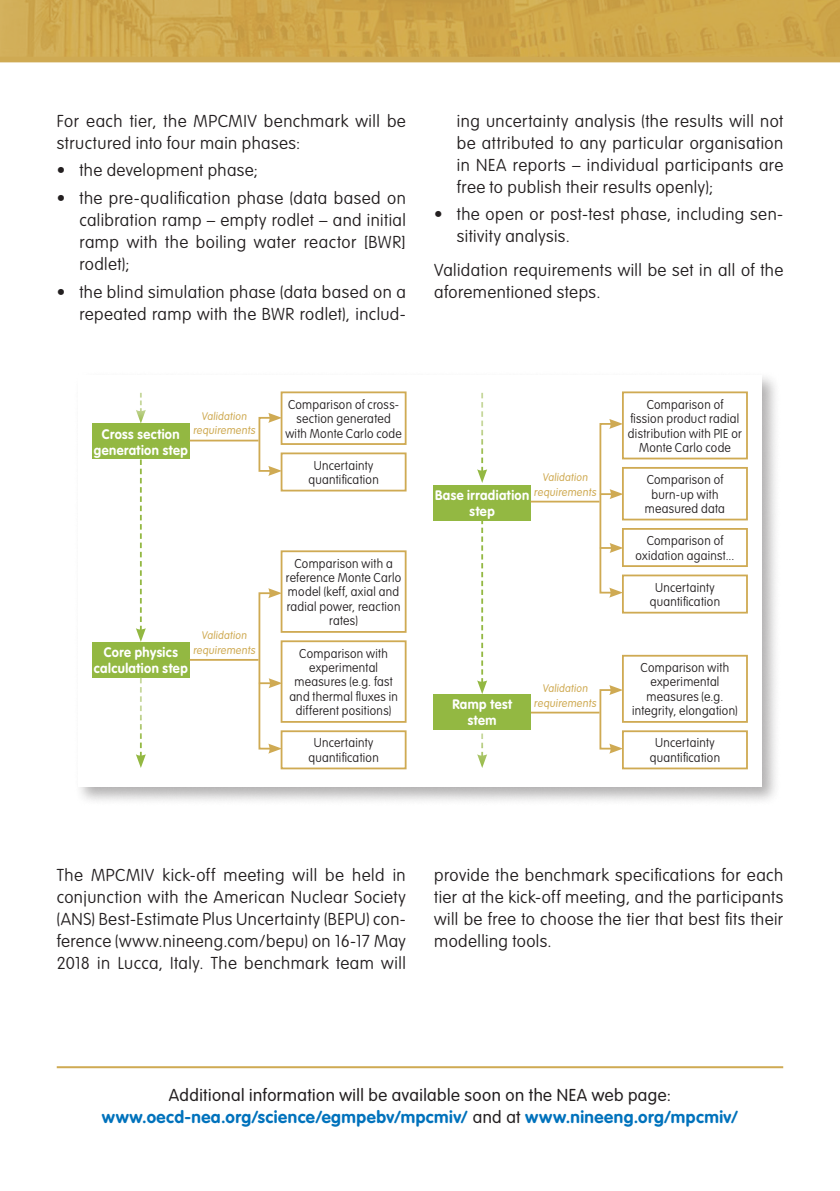
<style>
.page{position:relative;width:840px;height:1191px;background:#fff}
.page>*{position:absolute;margin:0;border:0;box-sizing:border-box;transform-origin:0 0}
._01_Txt_courant{font:100 17px/22px "VAG Rounded Std";letter-spacing:.025em;color:#231f20;text-align:justify}
._01_Txt_courant_ss_r{font:700 17px/22px "VAG Rounded Std";letter-spacing:.025em;color:#0072bc;text-align:center}
._01_Txt_courant_ss_r-2{font:700 13.6px/16.2px "VAG Rounded Std";letter-spacing:.035em;color:#fff;text-align:center;scale:.95 1}
._01_Txt_courant_ss_r-3{font:100 12.6px/14.4px "VAG Rounded Std";letter-spacing:.025em;color:#231f20;text-align:center;scale:.95 1}
._01_Txt_courant_ss_r-4{font:300 11.2px "VAG Rounded Std";color:#cfaa53;scale:.95 1}
._01_Txt_courant_ss_r-5{font:300 10.8px "VAG Rounded Std";color:#cfaa53;scale:.95 1}
.s1{font-weight:300;color:#231f20}
</style>
<div class="page">
<div style="left:74px;top:371px;width:707px;height:435px;background:#231f20;opacity:.35"></div>
<div style="left:78px;top:375px;width:683px;height:411px;background:#fff"></div>
<div style="left:92px;top:423px;width:97px;height:36px;background:#93b842"></div>
<div style="left:433px;top:484px;width:97px;height:36px;background:#93b842"></div>
<div style="left:92px;top:642px;width:97px;height:36px;background:#93b842"></div>
<svg style="left:136px;top:393px;width:10px;height:30px"></svg>
<svg style="left:477px;top:393px;width:10px;height:90px"></svg>
<svg style="left:136px;top:678px;width:10px;height:90px"></svg>
<svg style="left:477px;top:733px;width:10px;height:35px"></svg>
<svg style="left:136px;top:459px;width:10px;height:183px"></svg>
<svg style="left:477px;top:520px;width:10px;height:174px"></svg>
<div style="left:258px;top:417px;width:14px;height:55px;border:2px solid #cfaa53"></div>
<svg style="left:268px;top:391px;width:139px;height:101px"></svg>
<div style="left:599px;top:423px;width:14px;height:170px;border:2px solid #cfaa53"></div>
<svg style="left:609px;top:391px;width:139px;height:69px"></svg>
<svg style="left:598px;top:654px;width:150px;height:116px"></svg>
<svg style="left:258px;top:550px;width:149px;height:220px"></svg>
<svg style="left:599px;top:466px;width:149px;height:55px"></svg>
<svg style="left:599px;top:527px;width:149px;height:87px"></svg>
<hr style="left:189px;top:659px;width:69px;height:2px;background:#cfaa53">
<hr style="left:530px;top:711px;width:69px;height:2px;background:#cfaa53">
<hr style="left:189px;top:440px;width:69px;height:1px;background:#cfaa53">
<hr style="left:530px;top:501px;width:69px;height:1px;background:#cfaa53">
<div style="left:433px;top:694px;width:97px;height:36px;background:#93b842"></div>
<hr style="left:57px;top:1066px;width:725px;height:2px;background:#cfaa53">
<img style="left:0;top:0;width:839px;height:57px">
<div style="left:0;top:57px;width:839px;height:5px;background:#cfaa53"></div>
<p class="_01_Txt_courant" style="left:57px;top:110px;width:350px">For each tier, the MPCMIV benchmark will be structured into four main phases:</p>
<p class="_01_Txt_courant" style="left:57px;top:160px;width:203px">• the development phase;</p>
<p class="_01_Txt_courant" style="left:79px;top:187px;width:328px;text-indent:-23px">• the pre-qualification phase (data based on calibration ramp – empty rodlet – and initial ramp with the boiling water reactor [BWR] rodlet);</p>
<p class="_01_Txt_courant" style="left:57px;top:281px;width:350px;text-align:right">• the blind simulation phase (data based on a repeated ramp with the BWR rodlet), includ-</p>
<p class="_01_Txt_courant" style="left:456px;top:110px;width:328px">ing uncertainty analysis (the results will not be attributed to any particular organisation in NEA reports – individual participants are free to publish their results openly);</p>
<p class="_01_Txt_courant" style="left:456px;top:204px;width:327px;text-indent:-23px">• the open or post-test phase, including sen&shy;sitivity analysis.</p>
<p class="_01_Txt_courant" style="left:434px;top:259px;width:350px">Validation requirements will be set in all of the aforementioned steps.</p>
<p class="_01_Txt_courant_ss_r-5" style="left:201px;top:409px;width:51px">Validation</p>
<p class="_01_Txt_courant_ss_r-4" style="left:193px;top:424px;width:69px">requirements</p>
<p class="_01_Txt_courant_ss_r-2" style="left:94px;top:426px;width:100px">Cross section generation step</p>
<p class="_01_Txt_courant_ss_r-5" style="left:201px;top:629px;width:51px">Validation</p>
<p class="_01_Txt_courant_ss_r-4" style="left:193px;top:643px;width:69px">requirements</p>
<p class="_01_Txt_courant_ss_r-2" style="left:94px;top:644px;width:100px">Core physics calculation step</p>
<p class="_01_Txt_courant_ss_r-3" style="left:285px;top:397px;width:124px">Comparison of cross&shy;section generated with Monte Carlo code</p>
<p class="_01_Txt_courant_ss_r-3" style="left:308px;top:458px;width:76px">Uncertainty quantification</p>
<p class="_01_Txt_courant_ss_r-3" style="left:286px;top:556px;width:123px">Comparison with a reference Monte Carlo model (keff, axial and radial power, reaction rates)</p>
<p class="_01_Txt_courant_ss_r-3" style="left:289px;top:646px;width:116px">Comparison with experimental measures (e.g. fast and thermal fluxes in different positions)</p>
<p class="_01_Txt_courant_ss_r-3" style="left:308px;top:736px;width:76px">Uncertainty quantification</p>
<p class="_01_Txt_courant_ss_r-5" style="left:542px;top:470px;width:51px">Validation</p>
<p class="_01_Txt_courant_ss_r-4" style="left:533px;top:485px;width:69px">requirements</p>
<p class="_01_Txt_courant_ss_r-2" style="left:435px;top:487px;width:101px">Base irradiation step</p>
<p class="_01_Txt_courant_ss_r-2" style="left:452px;top:697px;width:64px">Ramp test stem</p>
<p class="_01_Txt_courant_ss_r-5" style="left:542px;top:681px;width:51px">Validation</p>
<p class="_01_Txt_courant_ss_r-4" style="left:533px;top:696px;width:69px">requirements</p>
<p class="_01_Txt_courant_ss_r-3" style="left:627px;top:397px;width:121px">Comparison of<br>fission product radial distribution with PIE or<br>Monte Carlo code</p>
<p class="_01_Txt_courant_ss_r-3" style="left:644px;top:473px;width:86px">Comparison of burn-up with measured data</p>
<p class="_01_Txt_courant_ss_r-3" style="left:635px;top:534px;width:105px">Comparison of oxidation against...</p>
<p class="_01_Txt_courant_ss_r-3" style="left:649px;top:580px;width:76px">Uncertainty quantification</p>
<p class="_01_Txt_courant_ss_r-3" style="left:631px;top:661px;width:112px">Comparison with experimental measures (e.g. integrity, elongation)</p>
<p class="_01_Txt_courant_ss_r-3" style="left:649px;top:736px;width:76px">Uncertainty quantification</p>
<p class="_01_Txt_courant" style="left:57px;top:864px;width:350px">The MPCMIV kick-off meeting will be held in conjunction with the American Nuclear Society (ANS) Best-Estimate Plus Uncertainty (BEPU) con&shy;ference (www.nineeng.com/bepu) on 16-17 May 2018 in Lucca, Italy. The benchmark team will</p>
<p class="_01_Txt_courant" style="left:434px;top:864px;width:350px">provide the benchmark specifications for each tier at the kick-off meeting, and the participants will be free to choose the tier that best fits their modelling tools.</p>
<p class="_01_Txt_courant_ss_r" style="left:102px;top:1084px;width:637px"><span class="s1">Additional information will be available soon on the NEA web page: </span>www.oecd-nea.org/science/egmpebv/mpcmiv/ <span class="s1">and at</span> www.nineeng.org/mpcmiv/</p>
</div>
